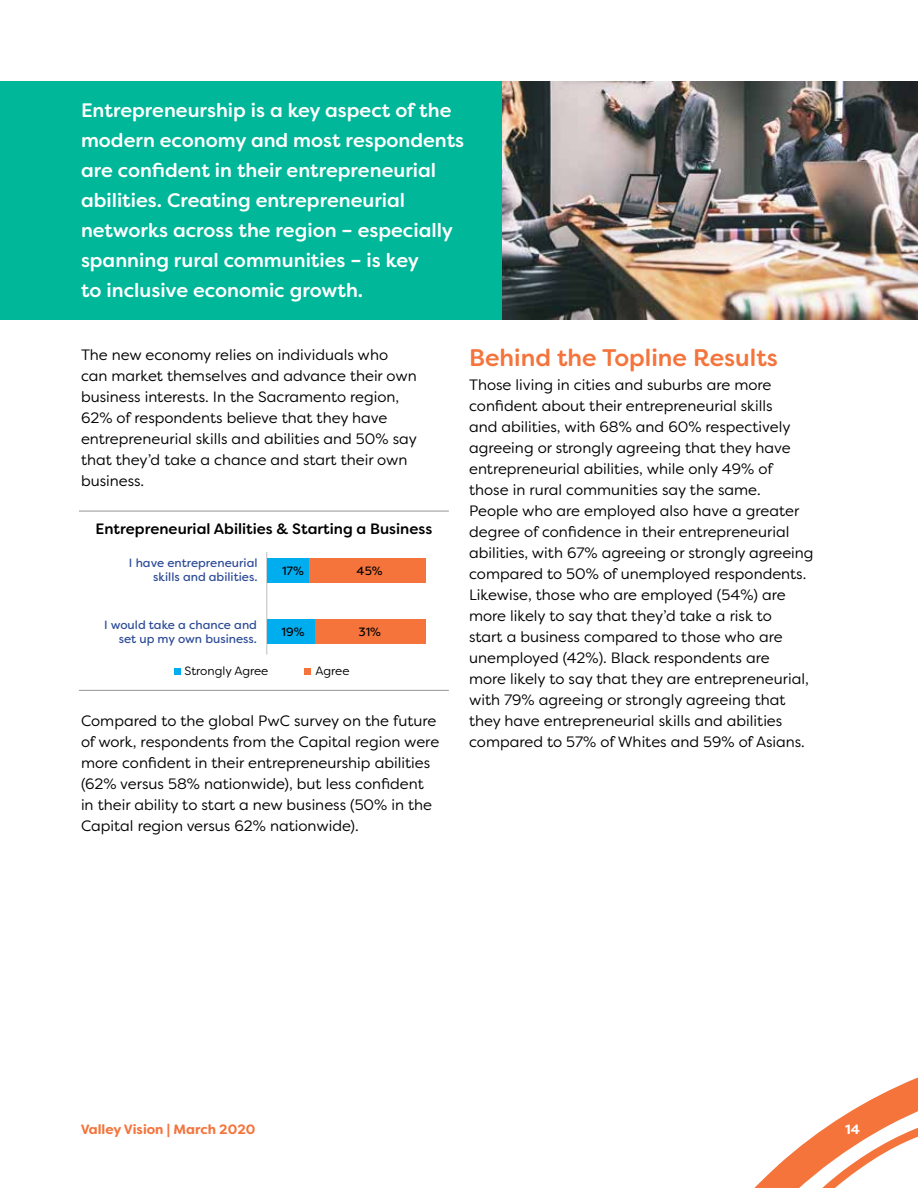
<style>
.page{position:relative;width:918px;height:1188px;background:#fff}
.page>*{position:absolute;margin:0;border:0;box-sizing:border-box;transform-origin:0 0}
.t1{font:500 24px "Filson Soft";color:#f4743c}
.t2{font:500 19.5px/30px "Filson Soft";color:#fff}
.t3{font:15px/21px "Filson Soft";color:#000}
.t4{font:500 15px "Filson Soft";color:#000}
.t5{font:700 13.5px "Filson Soft";color:#f4743c}
.t6{font:700 13.5px "Filson Soft";color:#fff}
.t7{font:12px/14.4px "Filson Soft";color:#2a4996;text-align:right}
.t8{font:12px "Filson Soft";color:#000}
.t9{font:12px "Filson Soft";color:#000}
</style>
<div class="page">
<svg style="left:754px;top:1077px;width:164px;height:111px"></svg>
<div style="left:174px;top:669px;width:7px;height:6px;background:#00aeef"></div>
<svg style="left:304px;top:669px;width:6px;height:6px"></svg>
<hr style="left:79px;top:690px;width:370px;height:1px;background:#939598">
<hr style="left:79px;top:511px;width:370px;height:1px;background:#939598">
<hr style="left:267px;top:552px;width:1px;height:103px;background:#bcbec0">
<div style="left:267px;top:558px;width:44px;height:25px;background:#00aeef"></div>
<div style="left:267px;top:619px;width:49px;height:25px;background:#00aeef"></div>
<div style="left:310px;top:558px;width:116px;height:25px;background:#f4743c"></div>
<div style="left:316px;top:619px;width:110px;height:25px;background:#f4743c"></div>
<div style="left:0;top:81px;width:600px;height:239px;background:#00b79a"></div>
<img style="left:502px;top:81px;width:416px;height:239px">
<p class="t2" style="left:81px;top:95px;width:385px">Entrepreneurship is a key aspect of the modern economy and most respondents are confident in their entrepreneurial abilities. Creating entrepreneurial networks across the region – especially spanning rural communities – is key<br>to inclusive economic growth.</p>
<p class="t3" style="left:81px;top:344px;width:337px">The new economy relies on individuals who can market themselves and advance their own business interests. In the Sacramento region, 62% of respondents believe that they have entrepreneurial skills and abilities and 50% say that they’d take a chance and start their own business.</p>
<p class="t4" style="left:96px;top:519px;width:338px">Entrepreneurial Abilities &amp; Starting a Business</p>
<p class="t7" style="left:129px;top:555px;width:130px">I have entrepreneurial skills and abilities.</p>
<p class="t7" style="left:104px;top:617px;width:154px">I would take a chance and set up my own business.</p>
<p class="t9" style="left:282px;top:563px;width:23px">17%</p>
<p class="t9" style="left:282px;top:624px;width:24px">19%</p>
<p class="t9" style="left:357px;top:563px;width:28px">45%</p>
<p class="t9" style="left:358px;top:624px;width:24px">31%</p>
<p class="t8" style="left:185px;top:664px;width:85px">Strongly Agree</p>
<p class="t8" style="left:316px;top:664px;width:35px">Agree</p>
<p class="t3" style="left:81px;top:710px;width:360px">Compared to the global PwC survey on the future of work, respondents from the Capital region were more confident in their entrepreneurship abilities (62% versus 58% nationwide), but less confident in their ability to start a new business (50% in the Capital region versus 62% nationwide).</p>
<h1 class="t1" style="left:469px;top:342px;width:310px">Behind the Topline Results</h1>
<p class="t3" style="left:469px;top:374px;width:346px">Those living in cities and suburbs are more confident about their entrepreneurial skills<br>and abilities, with 68% and 60% respectively agreeing or strongly agreeing that they have entrepreneurial abilities, while only 49% of those in rural communities say the same.<br>People who are employed also have a greater degree of confidence in their entrepreneurial abilities, with 67% agreeing or strongly agreeing compared to 50% of unemployed respondents.<br>Likewise, those who are employed (54%) are more likely to say that they’d take a risk to<br>start a business compared to those who are unemployed (42%). Black respondents are<br>more likely to say that they are entrepreneurial, with 79% agreeing or strongly agreeing that they have entrepreneurial skills and abilities compared to 57% of Whites and 59% of Asians.</p>
<p class="t5" style="left:81px;top:1120px;width:176px">Valley Vision | March 2020</p>
<p class="t6" style="left:845px;top:1120px;width:16px">14</p>
</div>
